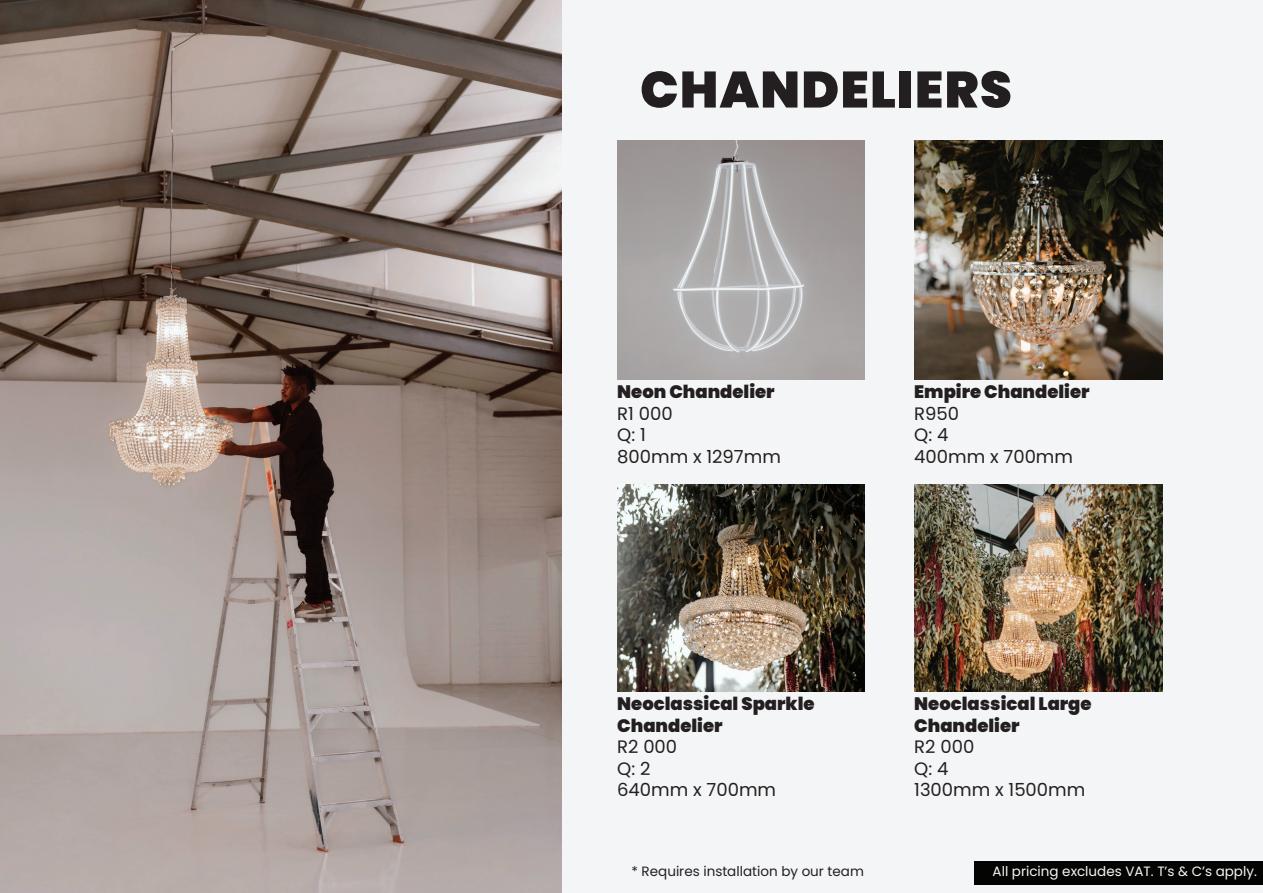
<style>
.page{position:relative;width:1263px;height:893px;background:#f4f5f6}
.page>*{position:absolute;margin:0;border:0;box-sizing:border-box;transform-origin:0 0}
.t1{font:900 51px "Poppins";letter-spacing:.025em;color:#231f20}
.t2{font:900 18px/21.6px "Poppins";color:#231f20}
.t3{font:18px/21.6px "Poppins";color:#231f20}
.t4{font:13.5px "Poppins";color:#f4f5f6}
.t5{font:13.5px "Poppins";color:#231f20}
</style>
<div class="page">
<img style="left:914px;top:140px;width:248px;height:239px">
<img style="left:617px;top:485px;width:248px;height:206px">
<img style="left:914px;top:485px;width:248px;height:206px">
<img style="left:0;top:0;width:561px;height:893px">
<div style="left:975px;top:861px;width:288px;height:23px;background:#040503"></div>
<img style="left:617px;top:140px;width:248px;height:239px">
<h1 class="t1" style="left:640px;top:60px;width:373px">CHANDELIERS</h1>
<p class="t2" style="left:617px;top:381px;width:159px">Neon Chandelier</p>
<p class="t3" style="left:617px;top:403px;width:165px">R1 000<br>Q: 1<br>800mm x 1297mm</p>
<p class="t2" style="left:617px;top:693px;width:199px">Neoclassical Sparkle<br>Chandelier</p>
<p class="t3" style="left:617px;top:736px;width:160px">R2 000<br>Q: 2<br>640mm x 700mm</p>
<p class="t2" style="left:914px;top:381px;width:177px">Empire Chandelier</p>
<p class="t3" style="left:914px;top:403px;width:160px">R950<br>Q: 4<br>400mm x 700mm</p>
<p class="t2" style="left:914px;top:693px;width:179px">Neoclassical Large<br>Chandelier</p>
<p class="t3" style="left:914px;top:736px;width:173px">R2 000<br>Q: 4<br>1300mm x 1500mm</p>
<p class="t5" style="left:631px;top:864px;width:234px">* Requires installation by our team</p>
<p class="t4" style="left:993px;top:863px;width:266px">All pricing excludes VAT. T’s &amp; C’s apply.</p>
</div>
